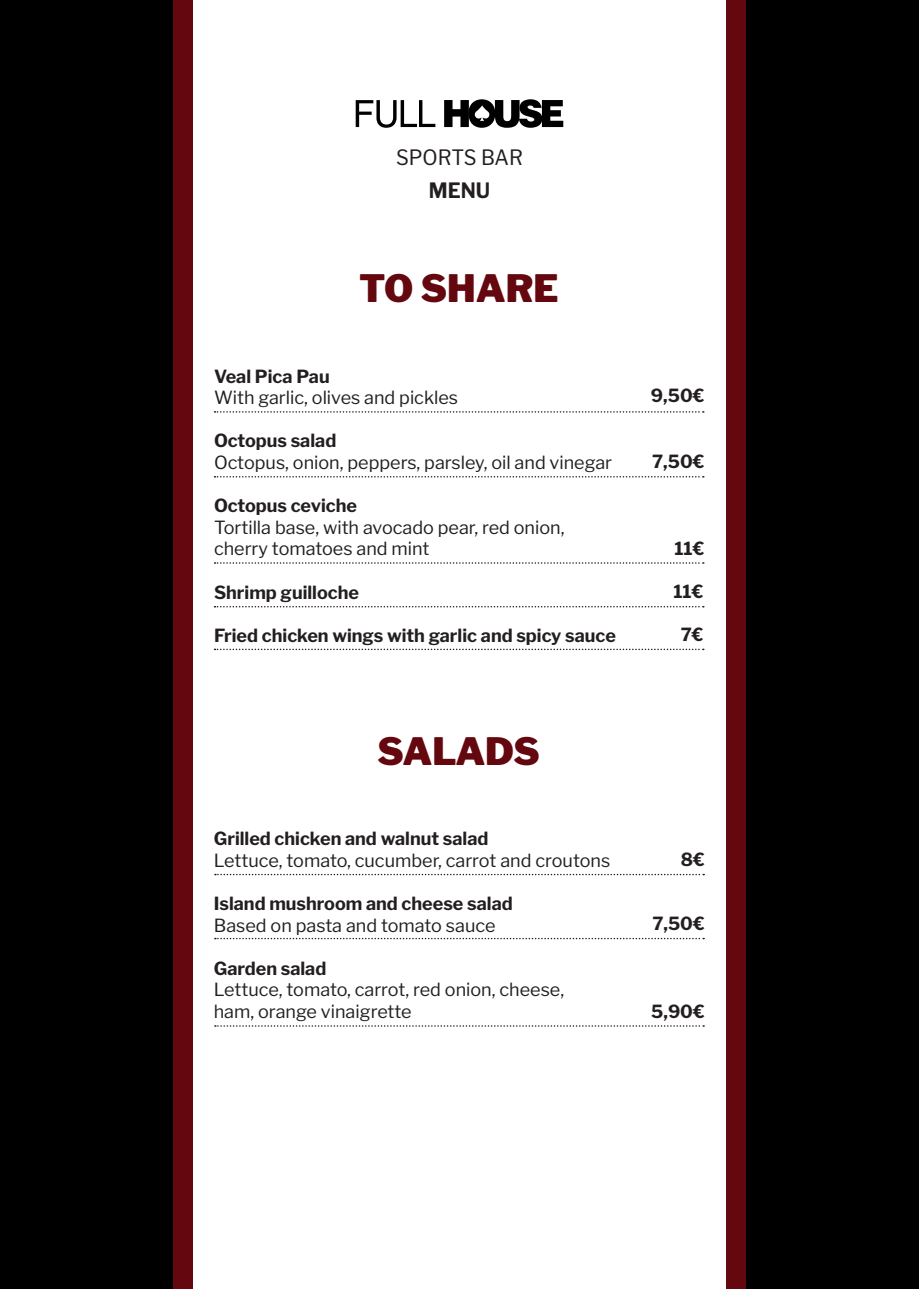
<style>
.page{position:relative;width:919px;height:1289px;background:#fff}
.page>*{position:absolute;margin:0;border:0;box-sizing:border-box;transform-origin:0 0}
.t1{font:900 37.5px "Libre Franklin";color:#64070e}
.t2{font:21px "Libre Franklin";color:#231f20;scale:.95 1}
.t3{font:700 21px "Libre Franklin";color:#231f20;scale:.95 1}
.t4{font:18px "Libre Franklin";color:#231f20}
.t5{font:700 18px "Libre Franklin";color:#231f20}
</style>
<div class="page">
<div style="left:0;top:0;width:918px;height:1288px;background:#000001"></div>
<div style="left:191px;top:0;width:536px;height:1288px;background:#fff"></div>
<div style="left:726px;top:0;width:19px;height:1288px;background:#64070e"></div>
<div style="left:173px;top:0;width:20px;height:1288px;background:#64070e"></div>
<svg style="left:355px;top:100px;width:80px;height:28px"></svg>
<svg style="left:444px;top:99px;width:119px;height:29px"></svg>
<svg style="left:214px;top:411px;width:489px;height:1px"></svg>
<svg style="left:214px;top:476px;width:489px;height:1px"></svg>
<svg style="left:214px;top:562px;width:489px;height:1px"></svg>
<svg style="left:214px;top:606px;width:489px;height:1px"></svg>
<svg style="left:214px;top:648px;width:489px;height:2px"></svg>
<svg style="left:215px;top:873px;width:489px;height:2px"></svg>
<svg style="left:215px;top:937px;width:489px;height:2px"></svg>
<svg style="left:215px;top:1025px;width:489px;height:1px"></svg>
<p class="t2" style="left:396px;top:141px;width:135px">SPORTS BAR</p>
<p class="t3" style="left:429px;top:173px;width:66px">MENU</p>
<p class="t1" style="left:359px;top:259px;width:201px">TO SHARE</p>
<p class="t5" style="left:214px;top:361px;width:117px">Veal Pica Pau</p>
<p class="t4" style="left:214px;top:383px;width:246px">With garlic, olives and pickles</p>
<p class="t5" style="left:214px;top:426px;width:124px">Octopus salad</p>
<p class="t4" style="left:214px;top:448px;width:399px">Octopus, onion, peppers, parsley, oil and vinegar</p>
<p class="t5" style="left:214px;top:491px;width:144px">Octopus ceviche</p>
<p class="t4" style="left:214px;top:513px;width:352px">Tortilla base, with avocado pear, red onion,</p>
<p class="t4" style="left:214px;top:534px;width:217px">cherry tomatoes and mint</p>
<p class="t5" style="left:214px;top:577px;width:146px">Shrimp guilloche</p>
<p class="t5" style="left:214px;top:621px;width:403px">Fried chicken wings with garlic and spicy sauce</p>
<p class="t5" style="left:651px;top:381px;width:55px">9,50€</p>
<p class="t5" style="left:652px;top:447px;width:54px">7,50€</p>
<p class="t5" style="left:674px;top:534px;width:32px">11€</p>
<p class="t5" style="left:673px;top:577px;width:32px">11€</p>
<p class="t5" style="left:680px;top:620px;width:24px">7€</p>
<p class="t1" style="left:377px;top:720px;width:164px">SALADS</p>
<p class="t5" style="left:214px;top:824px;width:276px">Grilled chicken and walnut salad</p>
<p class="t4" style="left:214px;top:846px;width:398px">Lettuce, tomato, cucumber, carrot and croutons</p>
<p class="t5" style="left:214px;top:889px;width:300px">Island mushroom and cheese salad</p>
<p class="t4" style="left:214px;top:910px;width:283px">Based on pasta and tomato sauce</p>
<p class="t5" style="left:214px;top:953px;width:114px">Garden salad</p>
<p class="t4" style="left:214px;top:975px;width:352px">Lettuce, tomato, carrot, red onion, cheese,</p>
<p class="t4" style="left:214px;top:997px;width:199px">ham, orange vinaigrette</p>
<p class="t5" style="left:680px;top:845px;width:26px">8€</p>
<p class="t5" style="left:652px;top:909px;width:54px">7,50€</p>
<p class="t5" style="left:651px;top:996px;width:55px">5,90€</p>
</div>
